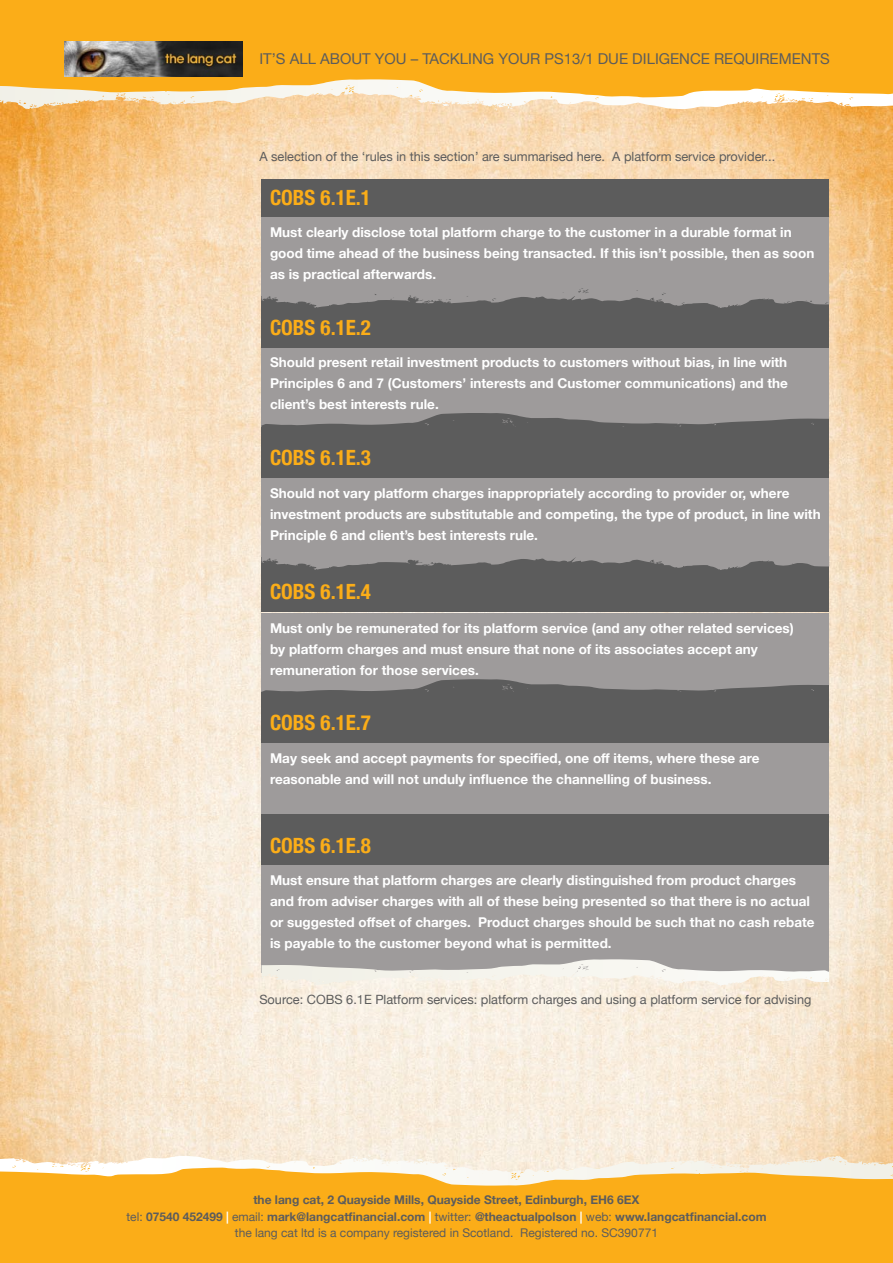
<style>
.page{position:relative;width:893px;height:1263px;background:#fff}
.page>*{position:absolute;margin:0;border:0;box-sizing:border-box;transform-origin:0 0}
.t1{font:700 condensed 21px "Helvetica Neue";color:#fbad18}
.t2{font:14.85px "Helvetica Neue";color:#5c5c5c}
.t3{font:700 13.5px/21px "Helvetica Neue";color:#fff}
.t4{font:12.75px "Helvetica Neue";color:#5c5c5c}
.t5{font:700 12px/16.2px "Helvetica Neue";color:#5c5c5c;text-align:center}
.s1{font-weight:400}
.s2{color:#fff}
</style>
<div class="page">
<img style="left:0;top:99px;width:893px;height:1066px">
<div style="left:261px;top:296px;width:568px;height:52px;background:#5c5c5c"></div>
<div style="left:261px;top:426px;width:568px;height:52px;background:#5c5c5c"></div>
<div style="left:261px;top:691px;width:568px;height:52px;background:#5c5c5c"></div>
<div style="left:261px;top:550px;width:568px;height:62px;background:#5c5c5c"></div>
<div style="left:261px;top:813px;width:568px;height:52px;background:#5c5c5c"></div>
<div style="left:261px;top:348px;width:568px;height:78px;background:#9e9b9b"></div>
<div style="left:261px;top:478px;width:568px;height:78px;background:#9e9b9b"></div>
<div style="left:261px;top:743px;width:568px;height:70px;background:#9e9b9b"></div>
<div style="left:261px;top:613px;width:568px;height:78px;background:#9e9b9b"></div>
<div style="left:261px;top:865px;width:568px;height:107px;background:#9e9b9b"></div>
<svg style="left:261px;top:414px;width:182px;height:13px"></svg>
<svg style="left:261px;top:680px;width:182px;height:12px"></svg>
<svg style="left:261px;top:959px;width:341px;height:23px"></svg>
<div style="left:0;top:0;width:893px;height:99px;background:#fbad18"></div>
<svg style="left:0;top:79px;width:359px;height:30px"></svg>
<div style="left:261px;top:179px;width:568px;height:39px;background:#5c5c5c"></div>
<div style="left:261px;top:218px;width:568px;height:78px;background:#9e9b9b"></div>
<img style="left:65px;top:41px;width:178px;height:35px">
<svg style="left:261px;top:556px;width:341px;height:10px"></svg>
<svg style="left:261px;top:288px;width:341px;height:16px"></svg>
<svg style="left:783px;top:301px;width:8px;height:3px"></svg>
<svg style="left:805px;top:300px;width:7px;height:2px"></svg>
<svg style="left:0;top:1165px;width:893px;height:98px;fill:#fbad18"></svg>
<svg style="left:80px;top:1154px;width:291px;height:13px"></svg>
<p class="t2" style="left:259px;top:46px;width:41px">It’s all</p>
<p class="t2" style="left:320px;top:46px;width:12px">abo</p>
<p class="t2" style="left:351px;top:46px;width:290px">ut you – Tackli ng your PS13/1 due dilige</p>
<p class="t2" style="left:679px;top:46px;width:143px">nce requirements</p>
<p class="t4" style="left:259px;top:146px;width:517px">A selection of the ‘rules in this section’ are summarised here. A platform service provider...</p>
<h1 class="t1" style="left:270px;top:180px;width:13px">COBS</h1>
<h1 class="t1" style="left:321px;top:180px;width:52px">6.1E.1</h1>
<p class="t3" style="left:270px;top:221px;width:546px">Must clearly disclose total platform charge to the customer in a durable format in good time ahead of the business being transacted. If this isn’t possible, then as soon as is practical afterwards.</p>
<h1 class="t1" style="left:270px;top:310px;width:13px">COBS</h1>
<h1 class="t1" style="left:321px;top:310px;width:52px">6.1E.2</h1>
<p class="t3" style="left:270px;top:351px;width:519px;text-align:justify">Should present retail investment products to customers without bias, in line with Principles 6 and 7 (Customers’ interests and Customer communications) and the client’s best interests rule.</p>
<h1 class="t1" style="left:270px;top:440px;width:13px">COBS</h1>
<h1 class="t1" style="left:321px;top:440px;width:52px">6.1E.3</h1>
<p class="t3" style="left:270px;top:481px;width:552px">Should not vary platform charges inappropriately according to provider or, where investment products are substitutable and competing, the type of product, in line with<br>Principle 6 and client’s best interests rule.</p>
<h1 class="t1" style="left:270px;top:574px;width:13px">COBS</h1>
<h1 class="t1" style="left:321px;top:574px;width:52px">6.1E.4</h1>
<p class="t3" style="left:270px;top:616px;width:525px">Must only be remunerated for its platform service (and any other related services) by platform charges and must ensure that none of its associates accept any remuneration for those services.</p>
<h1 class="t1" style="left:270px;top:705px;width:13px">COBS</h1>
<h1 class="t1" style="left:321px;top:705px;width:52px">6.1E.7</h1>
<p class="t3" style="left:270px;top:746px;width:491px">May seek and accept payments for specified, one off items, where these are reasonable and will not unduly influence the channelling of business.</p>
<h1 class="t1" style="left:270px;top:828px;width:13px">COBS</h1>
<h1 class="t1" style="left:321px;top:828px;width:52px">6.1E.8</h1>
<p class="t3" style="left:270px;top:869px;width:546px">Must ensure that platform charges are clearly distinguished from product charges and from adviser charges with all of these being presented so that there is no actual or suggested offset of charges. Product charges should be such that no cash rebate is payable to the customer beyond what is permitted.</p>
<p class="t4" style="left:259px;top:988px;width:553px">Source: COBS 6.1E Platform services: platform charges and using a platform service for advising</p>
<p class="t5" style="left:126px;top:1191px;width:642px">the lang cat, 2 Quayside Mills, Quayside Street, Edinburgh, EH6 6EX<br><span class="s1">tel:</span> 07540 452499 <span class="s2">|</span> <span class="s1">email:</span> mark@langcatfinancial.com <span class="s2">|</span> <span class="s1">twitter:</span> @theactualpolson <span class="s2">|</span> <span class="s1">web:</span> www.langcatfinancial.com <span class="s1">the lang cat ltd is a company registered in Scotland. Registered no. SC390771</span></p>
</div>
